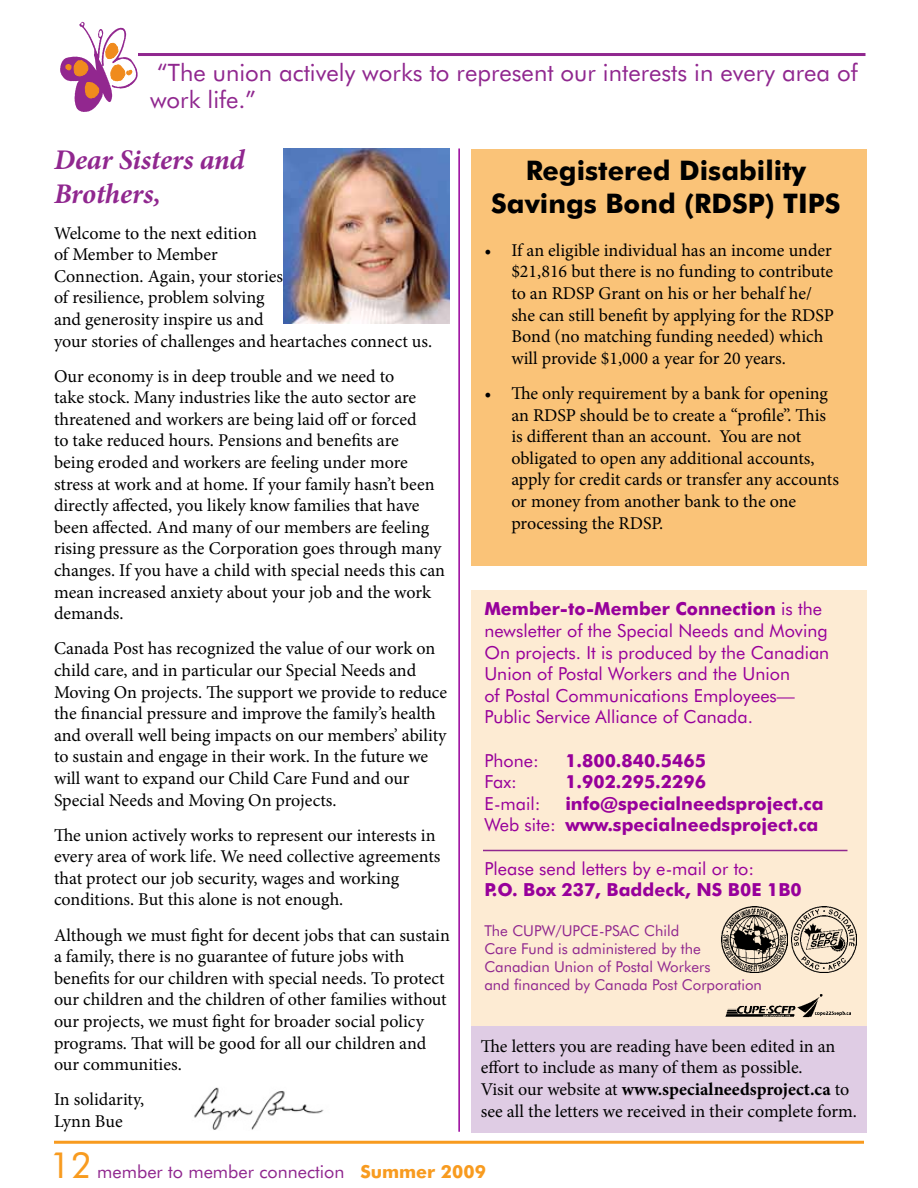
<style>
.page{position:relative;width:918px;height:1188px;background:#fff}
.page>*{position:absolute;margin:0;border:0;box-sizing:border-box;transform-origin:0 0}
.t1{font:italic 700 28.5px/34.2px "Minion Pro";letter-spacing:-.005em;color:#90278f}
.t2{font:700 27px/33px "Futura BT";color:#000;text-align:center}
.t3{font:24px/27px "Futura BT";color:#90278f}
.t4{font:18px/21.6px "Minion Pro";letter-spacing:-.005em;color:#000}
.t5{font:18px/21.6px "Futura BT";color:#97009b}
.t6{font:700 18px/21.6px "Futura BT";color:#97009b;text-align:right}
.t7{font:18px "Futura BT";color:#90278f}
.t8{font:15px/18px "Futura BT";color:#90278f}
.s1{font-weight:700}
.s2{font-weight:400}
.s3{font-size:36px;color:#f89b1f}
.s4{font-weight:700;color:#f89b1f}
</style>
<div class="page">
<hr style="left:54px;top:1141px;width:810px;height:3px;background:#f89b1f">
<svg style="left:60px;top:22px;width:78px;height:90px"></svg>
<hr style="left:138px;top:53px;width:728px;height:3px;background:#90278f">
<div style="left:472px;top:150px;width:395px;height:416px;background:#fac378"></div>
<img style="left:174px;top:1087px;width:156px;height:57px">
<hr style="left:458px;top:148px;width:2px;height:984px;background:#97009b">
<img style="left:284px;top:148px;width:166px;height:175px">
<div style="left:472px;top:590px;width:395px;height:521px;background:#fdebd3"></div>
<hr style="left:483px;top:850px;width:365px;height:1px;background:#90278f">
<div style="left:471px;top:1027px;width:395px;height:106px;background:#dfcce4"></div>
<img style="left:725px;top:994px;width:126px;height:24px">
<img style="left:791px;top:906px;width:66px;height:66px">
<img style="left:722px;top:906px;width:65px;height:66px">
<h3 class="t3" style="left:150px;top:59px;width:709px">“The union actively works to represent our interests in every area of work life.”</h3>
<h1 class="t1" style="left:54px;top:143px;width:192px">Dear Sisters and<br>Brothers,</h1>
<p class="t4" style="left:54px;top:222px;width:380px">Welcome to the next edition<br>of Member to Member<br>Connection. Again, your stories<br>of resilience, problem solving<br>and generosity inspire us and<br>your stories of challenges and heartaches connect us.</p>
<p class="t4" style="left:54px;top:365px;width:393px">Our economy is in deep trouble and we need to<br>take stock. Many industries like the auto sector are threatened and workers are being laid off or forced<br>to take reduced hours. Pensions and benefits are<br>being eroded and workers are feeling under more stress at work and at home. If your family hasn’t been directly affected, you likely know families that have been affected. And many of our members are feeling rising pressure as the Corporation goes through many changes. If you have a child with special needs this can mean increased anxiety about your job and the work demands.</p>
<p class="t4" style="left:54px;top:638px;width:395px">Canada Post has recognized the value of our work on child care, and in particular our Special Needs and Moving On projects. The support we provide to reduce the financial pressure and improve the family’s health and overall well being impacts on our members’ ability to sustain and engage in their work. In the future we will want to expand our Child Care Fund and our Special Needs and Moving On projects.</p>
<p class="t4" style="left:54px;top:824px;width:388px">The union actively works to represent our interests in every area of work life. We need collective agreements that protect our job security, wages and working conditions. But this alone is not enough.</p>
<p class="t4" style="left:54px;top:924px;width:397px">Although we must fight for decent jobs that can sustain a family, there is no guarantee of future jobs with benefits for our children with special needs. To protect our children and the children of other families without our projects, we must fight for broader social policy programs. That will be good for all our children and our communities.</p>
<p class="t4" style="left:54px;top:1089px;width:92px">In solidarity,<br>Lynn Bue</p>
<h2 class="t2" style="left:491px;top:153px;width:351px">Registered Disability<br>Savings Bond (RDSP) TIPS</h2>
<p class="t4" style="left:511px;top:239px;width:324px;text-indent:-27px">• If an eligible individual has an income under $21,816 but there is no funding to contribute to an RDSP Grant on his or her behalf he/ she can still benefit by applying for the RDSP Bond (no matching funding needed) which will provide $1,000 a year for 20 years.</p>
<p class="t4" style="left:511px;top:383px;width:329px;text-indent:-27px">• The only requirement by a bank for opening an RDSP should be to create a “profile”. This is different than an account. You are not obligated to open any additional accounts, apply for credit cards or transfer any accounts or money from another bank to the one processing the RDSP.</p>
<p class="t5" style="left:484px;top:598px;width:346px"><span class="s1">Member-to-Member Connection</span> is the newsletter of the Special Needs and Moving On projects. It is produced by the Canadian Union of Postal Workers and the Union<br>of Postal Communications Employees— Public Service Alliance of Canada.</p>
<p class="t5" style="left:484px;top:749px;width:56px">Phone:</p>
<p class="t6" style="left:565px;top:749px;width:142px">1.800.840.5465</p>
<p class="t5" style="left:484px;top:771px;width:34px">Fax:</p>
<p class="t6" style="left:565px;top:771px;width:142px">1.902.295.2296</p>
<p class="t5" style="left:484px;top:792px;width:58px">E-mail:</p>
<p class="t6" style="left:484px;top:792px;width:341px">info@specialneedsproject.ca<br><span class="s2">Web site:</span> www.specialneedsproject.ca</p>
<p class="t5" style="left:484px;top:857px;width:271px">Please send letters by e-mail or to:</p>
<p class="t6" style="left:484px;top:879px;width:319px">P.O. Box 237, Baddeck, NS B0E 1B0</p>
<p class="t8" style="left:484px;top:921px;width:279px">The CUPW/UPCE-PSAC Child<br>Care Fund is administered by the<br>Canadian Union of Postal Workers<br>and financed by Canada Post Corporation</p>
<p class="t4" style="left:481px;top:1035px;width:378px">The letters you are reading have been edited in an effort to include as many of them as possible.<br>Visit our website at <span class="s1">www.specialneedsproject.ca</span> to see all the letters we received in their complete form.</p>
<p class="t7" style="left:50px;top:1160px;width:438px"><span class="s3">12</span> member to member connection <span class="s4">Summer 2009</span></p>
</div>
